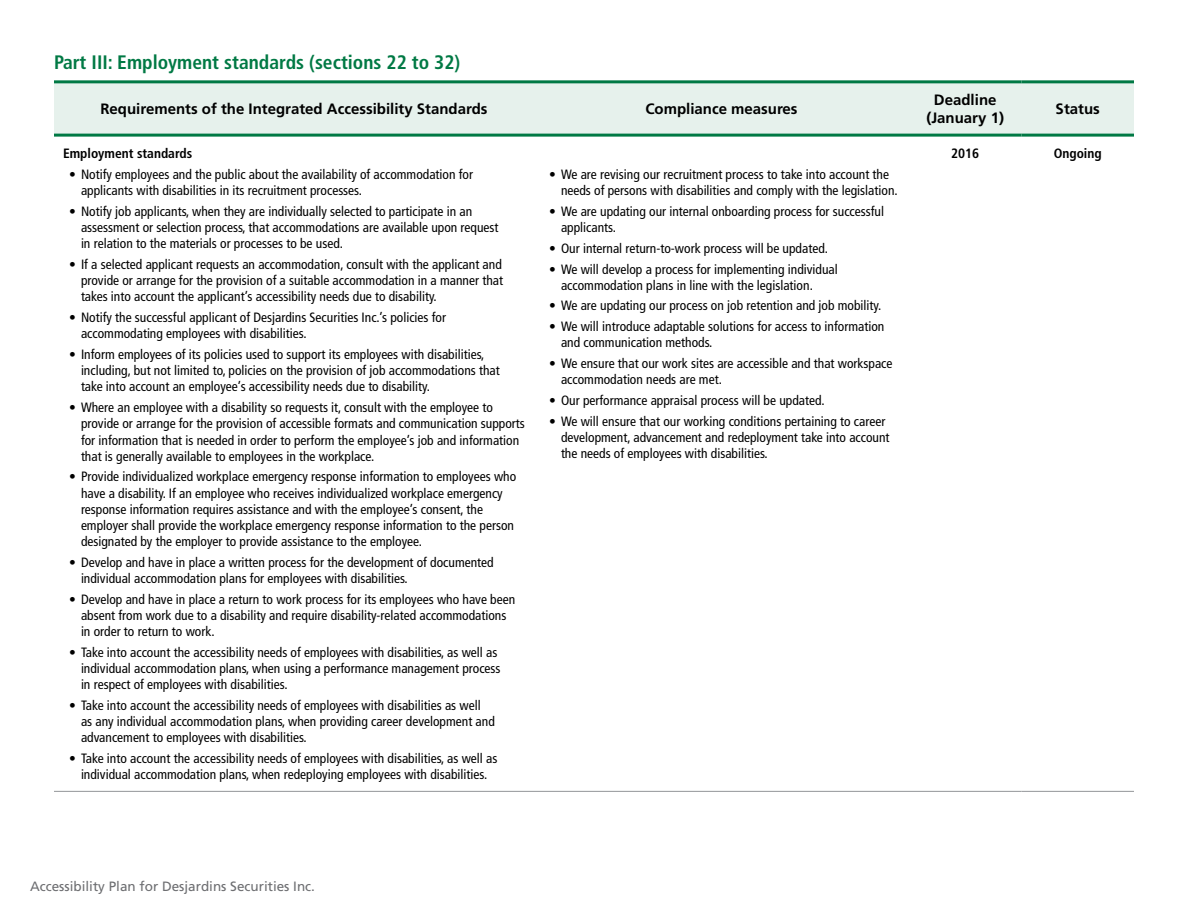
<style>
.page{position:relative;width:1188px;height:918px;background:#fff}
.page>*{position:absolute;margin:0;border:0;box-sizing:border-box;transform-origin:0 0}
.t1{font:700 condensed 19.5px "Frutiger";color:#007944}
.TH{font:700 15px "Frutiger";color:#000}
.t2{font:condensed 13.5px/16.2px "Frutiger";color:#000}
.t3{font:13.5px "Frutiger";color:#6d6e71}
.TD{font:700 condensed 13.5px "Frutiger";color:#000}
</style>
<div class="page">
<div style="left:54px;top:83px;width:1080px;height:51px;background:#e6f1ec"></div>
<hr style="left:54px;top:791px;width:480px;height:1px;background:#939598">
<hr style="left:534px;top:791px;width:375px;height:1px;background:#939598">
<hr style="left:909px;top:791px;width:113px;height:1px;background:#939598">
<hr style="left:1022px;top:791px;width:112px;height:1px;background:#939598">
<hr style="left:54px;top:80px;width:480px;height:3px;background:#007944">
<hr style="left:534px;top:80px;width:375px;height:3px;background:#007944">
<hr style="left:909px;top:80px;width:113px;height:3px;background:#007944">
<hr style="left:1022px;top:80px;width:112px;height:3px;background:#007944">
<hr style="left:54px;top:134px;width:480px;height:3px;background:#007944">
<hr style="left:534px;top:134px;width:375px;height:3px;background:#007944">
<hr style="left:909px;top:134px;width:113px;height:3px;background:#007944">
<hr style="left:1022px;top:134px;width:112px;height:3px;background:#007944">
<h2 class="t1" style="left:54px;top:50px;width:408px">Part III: Employment standards (sections 22 to 32)</h2>
<p class="TH" style="left:100px;top:100px;width:389px">Requirements of the Integrated Accessibility Standards</p>
<p class="TH" style="left:645px;top:100px;width:154px">Compliance measures</p>
<p class="TD" style="left:63px;top:146px;width:131px">Employment standards</p>
<p class="t2" style="left:81px;top:166px;width:394px;text-indent:-12px">• Notify employees and the public about the availability of accommodation for applicants with disabilities in its recruitment processes.</p>
<p class="t2" style="left:81px;top:203px;width:419px;text-indent:-12px">• Notify job applicants, when they are individually selected to participate in an assessment or selection process, that accommodations are available upon request in relation to the materials or processes to be used.</p>
<p class="t2" style="left:81px;top:256px;width:424px;text-align:justify;text-indent:-12px">• If a selected applicant requests an accommodation, consult with the applicant and provide or arrange for the provision of a suitable accommodation in a manner that takes into account the applicant’s accessibility needs due to disability.</p>
<p class="t2" style="left:81px;top:309px;width:367px;text-indent:-12px">• Notify the successful applicant of Desjardins Securities Inc.’s policies for accommodating employees with disabilities.</p>
<p class="t2" style="left:81px;top:346px;width:420px;text-indent:-12px">• Inform employees of its policies used to support its employees with disabilities, including, but not limited to, policies on the provision of job accommodations that take into account an employee’s accessibility needs due to disability.</p>
<p class="t2" style="left:81px;top:399px;width:445px;text-indent:-12px">• Where an employee with a disability so requests it, consult with the employee to provide or arrange for the provision of accessible formats and communication supports for information that is needed in order to perform the employee’s job and information that is generally available to employees in the workplace.</p>
<p class="t2" style="left:81px;top:469px;width:437px;text-indent:-12px">• Provide individualized workplace emergency response information to employees who have a disability. If an employee who receives individualized workplace emergency response information requires assistance and with the employee’s consent, the employer shall provide the workplace emergency response information to the person designated by the employer to provide assistance to the employee.</p>
<p class="t2" style="left:81px;top:554px;width:414px;text-indent:-12px">• Develop and have in place a written process for the development of documented individual accommodation plans for employees with disabilities.</p>
<p class="t2" style="left:81px;top:591px;width:436px;text-indent:-12px">• Develop and have in place a return to work process for its employees who have been absent from work due to a disability and require disability-related accommodations in order to return to work.</p>
<p class="t2" style="left:81px;top:644px;width:421px;text-indent:-12px">• Take into account the accessibility needs of employees with disabilities, as well as individual accommodation plans, when using a performance management process in respect of employees with disabilities.</p>
<p class="t2" style="left:81px;top:697px;width:415px;text-indent:-12px">• Take into account the accessibility needs of employees with disabilities as well as any individual accommodation plans, when providing career development and advancement to employees with disabilities.</p>
<p class="t2" style="left:69px;top:750px;width:430px;text-align:center">• Take into account the accessibility needs of employees with disabilities, as well as individual accommodation plans, when redeploying employees with disabilities.</p>
<p class="t2" style="left:561px;top:166px;width:338px;text-indent:-12px">• We are revising our recruitment process to take into account the needs of persons with disabilities and comply with the legislation.</p>
<p class="t2" style="left:561px;top:203px;width:325px;text-indent:-12px">• We are updating our internal onboarding process for successful applicants.</p>
<p class="t2" style="left:549px;top:240px;width:281px">• Our internal return-to-work process will be updated.</p>
<p class="t2" style="left:561px;top:261px;width:278px;text-indent:-12px">• We will develop a process for implementing individual accommodation plans in line with the legislation.</p>
<p class="t2" style="left:549px;top:298px;width:334px">• We are updating our process on job retention and job mobility.</p>
<p class="t2" style="left:561px;top:318px;width:325px;text-indent:-12px">• We will introduce adaptable solutions for access to information and communication methods.</p>
<p class="t2" style="left:561px;top:355px;width:333px;text-indent:-12px">• We ensure that our work sites are accessible and that workspace accommodation needs are met.</p>
<p class="t2" style="left:549px;top:392px;width:277px">• Our performance appraisal process will be updated.</p>
<p class="t2" style="left:561px;top:413px;width:330px;text-indent:-12px">• We will ensure that our working conditions pertaining to career development, advancement and redeployment take into account the needs of employees with disabilities.</p>
<p class="TH" style="left:934px;top:91px;width:64px">Deadline</p>
<p class="TH" style="left:926px;top:109px;width:79px">(January 1)</p>
<p class="TH" style="left:1056px;top:100px;width:46px">Status</p>
<p class="TD" style="left:951px;top:146px;width:30px">2016</p>
<p class="TD" style="left:1054px;top:146px;width:50px">Ongoing</p>
<p class="t3" style="left:30px;top:878px;width:287px">Accessibility Plan for Desjardins Securities Inc.</p>
</div>
